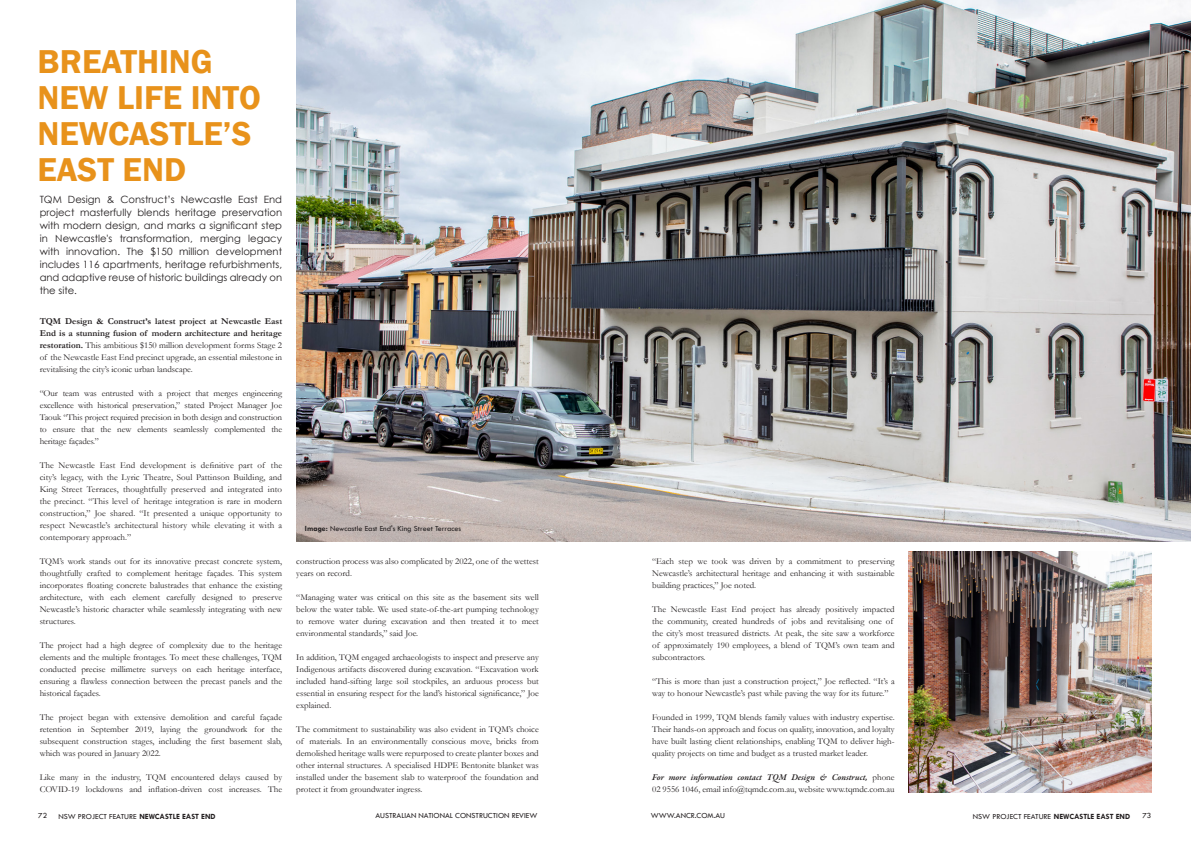
<style>
.page{position:relative;width:1191px;height:842px;background:#fff}
.page>*{position:absolute;margin:0;border:0;box-sizing:border-box;transform-origin:0 0}
.t1{font:600 34px/36px "Franklin Gothic";color:#e8921b}
.t2{font:10px/13px "Century Gothic";color:#231f20;text-align:justify}
.t3{font:9px/12px "Garamond";color:#231f20;text-align:justify}
.t4{font:italic 600 9px "Garamond Premr Pro";letter-spacing:-.005em;color:#231f20}
.t5{font:8px "Tw Cen";color:#231f20}
.s1{font-weight:700}
.s2{font-family:"Garamond";font-weight:400;font-style:normal}
</style>
<div class="page">
<img style="left:297px;top:0;width:894px;height:541px">
<img style="left:909px;top:551px;width:242px;height:241px">
<p class="t1" style="left:38px;top:44px;width:225px">BREATHING<br>NEW LIFE INTO<br>NEWCASTLE’S<br>EAST END</p>
<p class="t2" style="left:40px;top:192px;width:244px">TQM Design &amp; Construct’s Newcastle East End project masterfully blends heritage preservation with modern design, and marks a significant step in Newcastle's transformation, merging legacy with innovation. The $150 million development includes 116 apartments, heritage refurbishments, and adaptive reuse of historic buildings already on the site.</p>
<p class="t3" style="left:40px;top:315px;width:244px"><span class="s1">TQM Design &amp; Construct’s latest project at Newcastle East End is a stunning fusion of modern architecture and heritage restoration.</span> This ambitious $150 million development forms Stage 2 of the Newcastle East End precinct upgrade, an essential milestone in revitalising the city’s iconic urban landscape.</p>
<p class="t3" style="left:40px;top:387px;width:244px">“Our team was entrusted with a project that merges engineering excellence with historical preservation,” stated Project Manager Joe Taouk “This project required precision in both design and construction to ensure that the new elements seamlessly complemented the heritage façades.”</p>
<p class="t3" style="left:40px;top:459px;width:244px">The Newcastle East End development is definitive part of the city’s legacy, with the Lyric Theatre, Soul Pattinson Building, and King Street Terraces, thoughtfully preserved and integrated into the precinct. “This level of heritage integration is rare in modern construction,” Joe shared. “It presented a unique opportunity to respect Newcastle’s architectural history while elevating it with a contemporary approach.”</p>
<p class="t3" style="left:40px;top:555px;width:244px">TQM’s work stands out for its innovative precast concrete system, thoughtfully crafted to complement heritage façades. This system incorporates floating concrete balustrades that enhance the existing architecture, with each element carefully designed to preserve Newcastle’s historic character while seamlessly integrating with new structures.</p>
<p class="t3" style="left:40px;top:639px;width:244px">The project had a high degree of complexity due to the heritage elements and the multiple frontages. To meet these challenges, TQM conducted precise millimetre surveys on each heritage interface, ensuring a flawless connection between the precast panels and the historical façades.</p>
<p class="t3" style="left:40px;top:711px;width:244px">The project began with extensive demolition and careful façade retention in September 2019, laying the groundwork for the subsequent construction stages, including the first basement slab, which was poured in January 2022.</p>
<p class="t3" style="left:40px;top:771px;width:244px">Like many in the industry, TQM encountered delays caused by<br>COVID-19 lockdowns and inflation-driven cost increases. The</p>
<p class="t5" style="left:305px;top:524px;width:158px"><span class="s1">Image:</span> Newcastle East End's King Street Terraces</p>
<p class="t3" style="left:296px;top:555px;width:244px">construction process was also complicated by 2022, one of the wettest years on record.</p>
<p class="t3" style="left:296px;top:591px;width:244px">“Managing water was critical on this site as the basement sits well below the water table. We used state-of-the-art pumping technology to remove water during excavation and then treated it to meet environmental standards,” said Joe.</p>
<p class="t3" style="left:296px;top:651px;width:244px">In addition, TQM engaged archaeologists to inspect and preserve any Indigenous artifacts discovered during excavation. “Excavation work included hand-sifting large soil stockpiles, an arduous process but essential in ensuring respect for the land’s historical significance,” Joe explained.</p>
<p class="t3" style="left:296px;top:723px;width:244px">The commitment to sustainability was also evident in TQM’s choice of materials. In an environmentally conscious move, bricks from demolished heritage walls were repurposed to create planter boxes and other internal structures. A specialised HDPE Bentonite blanket was installed under the basement slab to waterproof the foundation and protect it from groundwater ingress.</p>
<p class="t3" style="left:652px;top:555px;width:244px">“Each step we took was driven by a commitment to preserving Newcastle’s architectural heritage and enhancing it with sustainable building practices,” Joe noted.</p>
<p class="t3" style="left:652px;top:603px;width:244px;text-align:left">The Newcastle East End project has already positively impacted the community, created hundreds of jobs and revitalising one of the city’s most treasured districts. At peak, the site saw a workforce of approximately 190 employees, a blend of TQM’s own team and subcontractors.</p>
<p class="t3" style="left:652px;top:675px;width:244px">“This is more than just a construction project,” Joe reflected. “It’s a way to honour Newcastle’s past while paving the way for its future.”</p>
<p class="t3" style="left:652px;top:711px;width:244px">Founded in 1999, TQM blends family values with industry expertise.<br>Their hands-on approach and focus on quality, innovation, and loyalty have built lasting client relationships, enabling TQM to deliver high&shy;quality projects on time and budget as a trusted market leader.</p>
<p class="t4" style="left:652px;top:772px;width:244px">For more information contact TQM Design &amp; Construct, <span class="s2">phone</span></p>
<p class="t3" style="left:652px;top:783px;width:244px">02 9556 1046, email info@tqmdc.com.au, website www.tqmdc.com.au</p>
<p class="t5" style="left:38px;top:811px;width:10px">72</p>
<p class="t5" style="left:58px;top:811px;width:159px">NSW PROJECT FEATURE <span class="s1">NEWCASTLE EAST END</span></p>
<p class="t5" style="left:375px;top:811px;width:163px">AUSTRALIAN NATIONAL CONSTRUCTION REVIEW</p>
<p class="t5" style="left:651px;top:811px;width:76px">WWW.ANCR.COM.AU</p>
<p class="t5" style="left:973px;top:811px;width:159px">NSW PROJECT FEATURE <span class="s1">NEWCASTLE EAST END</span></p>
<p class="t5" style="left:1142px;top:811px;width:10px">73</p>
</div>
